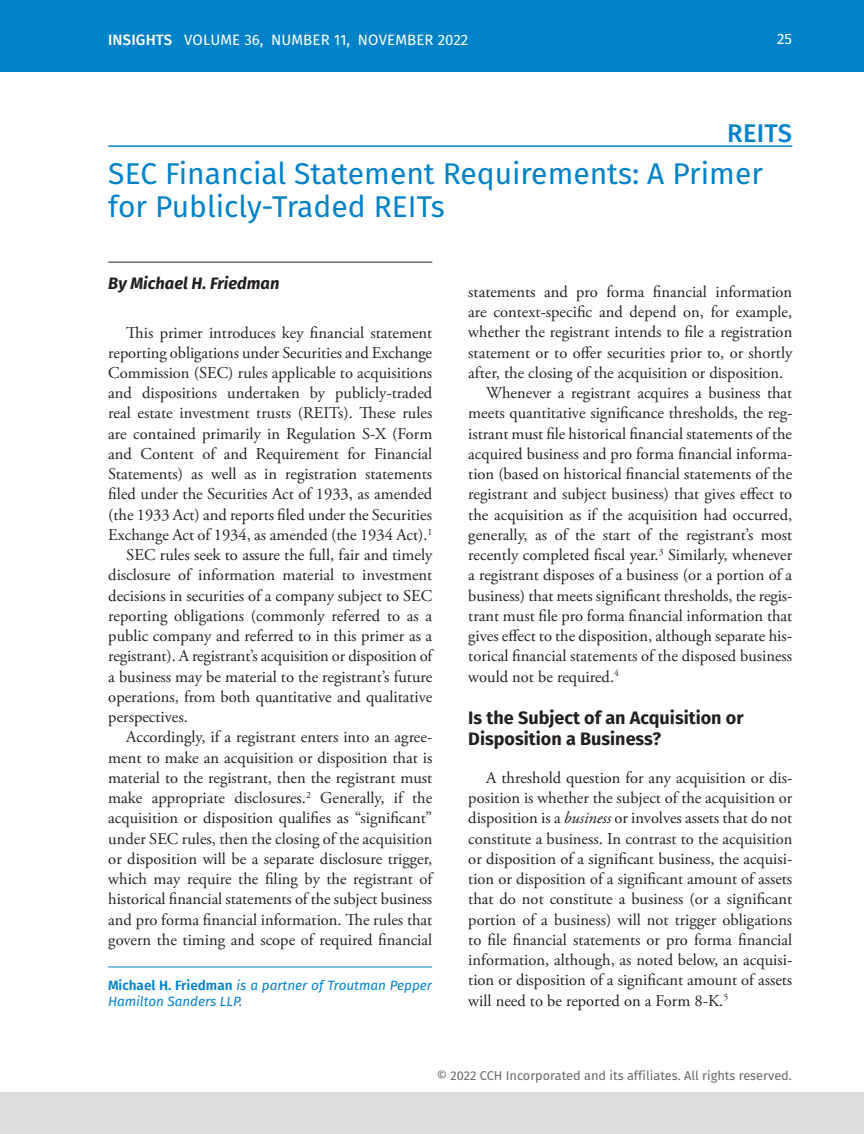
<style>
.page{position:relative;width:864px;height:1134px;background:#fff}
.page>*{position:absolute;margin:0;border:0;box-sizing:border-box;transform-origin:0 0}
.t1{font:30px/33px "Fira Sans";color:#0082c8}
.t2{font:500 25.5px "Fira Sans";letter-spacing:.01em;color:#0082c8}
.t3{font:700 18px/21.6px "Fira Sans";color:#231f20}
.t4{font:16.5px/20.2px "Adobe Garamond Pro";color:#231f20;text-align:justify}
.t5{font:italic 700 16.5px "Fira Sans";color:#231f20}
.t6{font:15px "Fira Sans";letter-spacing:.01em;color:#fff}
.t7{font:italic 13.5px/16.2px "Fira Sans";color:#0082c8}
.t8{font:12.75px "Fira Sans";color:#69696c}
.s1{font-weight:500}
.s2{font-weight:600;font-style:normal}
.s3{font-style:italic}
</style>
<div class="page">
<div style="left:0;top:0;width:864px;height:72px;background:#0082c8"></div>
<div style="left:0;top:1092px;width:864px;height:42px;background:#dcdddf"></div>
<hr style="left:108px;top:145px;width:684px;height:2px;background:#0082c8">
<hr style="left:108px;top:262px;width:324px;height:1px;background:#231f20">
<hr style="left:108px;top:967px;width:324px;height:1px;background:#0082c8">
<p class="t6" style="left:108px;top:28px;width:362px"><span class="s1">INSIGHTS</span> VOLUME 36, NUMBER 11, NOVEMBER 2022</p>
<p class="t6" style="left:777px;top:28px;width:16px">25</p>
<h2 class="t2" style="left:727px;top:113px;width:66px">REITS</h2>
<h1 class="t1" style="left:108px;top:157px;width:656px">SEC Financial Statement Requirements: A Primer for Publicly-Traded REITs</h1>
<p class="t5" style="left:108px;top:270px;width:173px">By Michael H. Friedman</p>
<p class="t4" style="left:126px;top:323px;width:307px">This primer introduces key financial statement</p>
<p class="t4" style="left:108px;top:343px;width:325px">reporting obligations under Securities and Exchange</p>
<p class="t4" style="left:108px;top:363px;width:326px">Commission (SEC) rules applicable to acquisitions</p>
<p class="t4" style="left:108px;top:383px;width:325px">and dispositions undertaken by publicly-traded</p>
<p class="t4" style="left:108px;top:404px;width:326px">real estate investment trusts (REITs). These rules</p>
<p class="t4" style="left:108px;top:424px;width:326px">are contained primarily in Regulation S-X (Form</p>
<p class="t4" style="left:108px;top:444px;width:326px">and Content of and Requirement for Financial</p>
<p class="t4" style="left:108px;top:464px;width:325px">Statements) as well as in registration statements</p>
<p class="t4" style="left:108px;top:485px;width:325px">filed under the Securities Act of 1933, as amended</p>
<p class="t4" style="left:108px;top:505px;width:325px">(the 1933 Act) and reports filed under the Securities</p>
<p class="t4" style="left:108px;top:525px;width:326px">Exchange Act of 1934, as amended (the 1934 Act).<sup>1</sup></p>
<p class="t4" style="left:126px;top:545px;width:307px">SEC rules seek to assure the full, fair and timely</p>
<p class="t4" style="left:108px;top:566px;width:326px">disclosure of information material to investment</p>
<p class="t4" style="left:108px;top:586px;width:326px">decisions in securities of a company subject to SEC</p>
<p class="t4" style="left:108px;top:606px;width:325px">reporting obligations (commonly referred to as a</p>
<p class="t4" style="left:108px;top:626px;width:326px">public company and referred to in this primer as a</p>
<p class="t4" style="left:108px;top:647px;width:326px">registrant). A registrant’s acquisition or disposition of</p>
<p class="t4" style="left:108px;top:667px;width:325px">a business may be material to the registrant’s future</p>
<p class="t4" style="left:108px;top:687px;width:325px">operations, from both quantitative and qualitative</p>
<p class="t4" style="left:108px;top:707px;width:81px">perspectives.</p>
<p class="t4" style="left:126px;top:728px;width:308px">Accordingly, if a registrant enters into an agree-</p>
<p class="t4" style="left:108px;top:748px;width:326px">ment to make an acquisition or disposition that is</p>
<p class="t4" style="left:108px;top:768px;width:326px">material to the registrant, then the registrant must</p>
<p class="t4" style="left:108px;top:788px;width:326px">make appropriate disclosures.<sup>2</sup> Generally, if the</p>
<p class="t4" style="left:108px;top:809px;width:325px">acquisition or disposition qualifies as “significant”</p>
<p class="t4" style="left:108px;top:829px;width:326px">under SEC rules, then the closing of the acquisition</p>
<p class="t4" style="left:108px;top:849px;width:326px">or disposition will be a separate disclosure trigger,</p>
<p class="t4" style="left:108px;top:869px;width:326px">which may require the filing by the registrant of</p>
<p class="t4" style="left:108px;top:890px;width:326px">historical financial statements of the subject business</p>
<p class="t4" style="left:108px;top:910px;width:326px">and pro forma financial information. The rules that</p>
<p class="t4" style="left:108px;top:930px;width:325px">govern the timing and scope of required financial</p>
<p class="t7" style="left:108px;top:977px;width:326px"><span class="s2">Michael H. Friedman</span> is a partner of Troutman Pepper<br>Hamilton Sanders LLP.</p>
<p class="t4" style="left:468px;top:282px;width:325px">statements and pro forma financial information</p>
<p class="t4" style="left:468px;top:302px;width:325px">are context-specific and depend on, for example,</p>
<p class="t4" style="left:468px;top:323px;width:326px">whether the registrant intends to file a registration</p>
<p class="t4" style="left:468px;top:343px;width:326px">statement or to offer securities prior to, or shortly</p>
<p class="t4" style="left:468px;top:363px;width:317px">after, the closing of the acquisition or disposition.</p>
<p class="t4" style="left:486px;top:383px;width:308px">Whenever a registrant acquires a business that</p>
<p class="t4" style="left:468px;top:404px;width:326px">meets quantitative significance thresholds, the reg-</p>
<p class="t4" style="left:468px;top:424px;width:325px">istrant must file historical financial statements of the</p>
<p class="t4" style="left:468px;top:444px;width:326px">acquired business and pro forma financial informa-</p>
<p class="t4" style="left:468px;top:464px;width:325px">tion (based on historical financial statements of the</p>
<p class="t4" style="left:468px;top:485px;width:325px">registrant and subject business) that gives effect to</p>
<p class="t4" style="left:468px;top:505px;width:326px">the acquisition as if the acquisition had occurred,</p>
<p class="t4" style="left:468px;top:525px;width:326px">generally, as of the start of the registrant’s most</p>
<p class="t4" style="left:468px;top:545px;width:325px">recently completed fiscal year.<sup>3</sup> Similarly, whenever</p>
<p class="t4" style="left:468px;top:566px;width:325px">a registrant disposes of a business (or a portion of a</p>
<p class="t4" style="left:468px;top:586px;width:326px">business) that meets significant thresholds, the regis-</p>
<p class="t4" style="left:468px;top:606px;width:325px">trant must file pro forma financial information that</p>
<p class="t4" style="left:468px;top:626px;width:325px">gives effect to the disposition, although separate his-</p>
<p class="t4" style="left:468px;top:647px;width:325px">torical financial statements of the disposed business</p>
<p class="t4" style="left:468px;top:667px;width:152px">would not be required.<sup>4</sup></p>
<p class="t3" style="left:468px;top:705px;width:277px">Is the Subject of an Acquisition or<br>Disposition a Business?</p>
<p class="t4" style="left:468px;top:768px;width:326px;text-indent:18px">A threshold question for any acquisition or dis&shy;position is whether the subject of the acquisition or disposition is a <span class="s3">business</span> or involves assets that do not constitute a business. In contrast to the acquisition or disposition of a significant business, the acquisi&shy;tion or disposition of a significant amount of assets that do not constitute a business (or a significant portion of a business) will not trigger obligations to file financial statements or pro forma financial information, although, as noted below, an acquisi&shy;tion or disposition of a significant amount of assets will need to be reported on a Form 8-K.<sup>5</sup></p>
<p class="t8" style="left:437px;top:1066px;width:357px">© 2022 CCH Incorporated and its affiliates. All rights reserved.</p>
</div>
